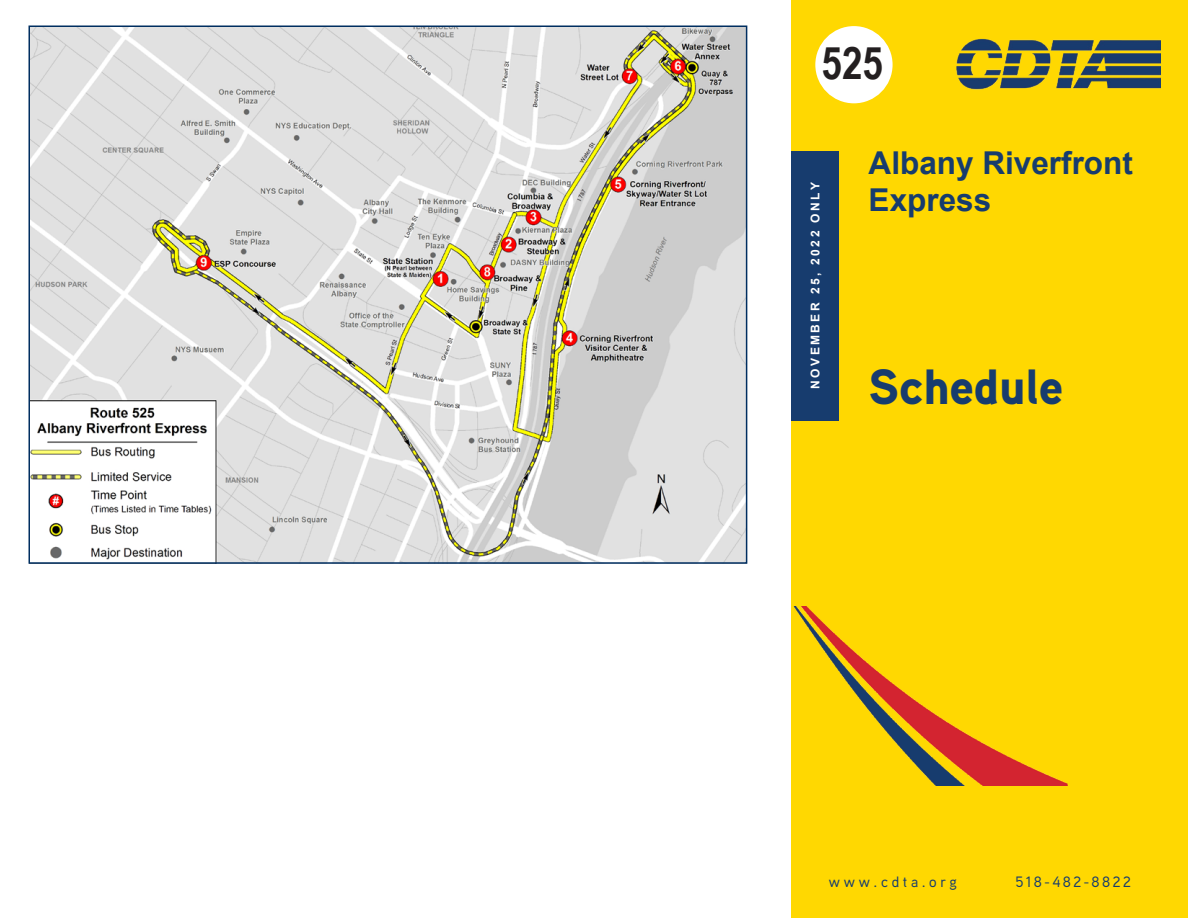
<style>
.page{position:relative;width:1188px;height:918px;background:#fff}
.page>*{position:absolute;margin:0;border:0;box-sizing:border-box;transform-origin:0 0}
.t1{font:900 49.5px "Aaux Pro";color:#173c6e}
.t2{font:700 45px "Arial Narrow";color:#231f20}
.t3{font:700 31.5px/37.8px "Arial";color:#173c6e}
.t4{font:500 15px "Aaux Next";letter-spacing:.24em;color:#173c6e}
.t5{font:500 15px "Aaux Next";letter-spacing:.15em;color:#173c6e}
.t6{font:700 12px "Arial";letter-spacing:.2em;color:#fff}
</style>
<div class="page">
<img style="left:31px;top:29px;width:713px;height:532px">
<div style="left:791px;top:0;width:397px;height:918px;background:#ffd801"></div>
<img style="left:956px;top:38px;width:205px;height:52px">
<div style="left:815px;top:26px;width:78px;height:77px;background:#fff;border-radius:50%"></div>
<div style="left:791px;top:151px;width:48px;height:270px;background:#173c6e"></div>
<img style="left:794px;top:607px;width:274px;height:179px">
<p class="t2" style="left:822px;top:29px;width:63px">525</p>
<p class="t6" style="left:807px;top:389px;width:208px;rotate:-90deg">NOVEMBER 25, 2022 ONLY</p>
<p class="t3" style="left:869px;top:145px;width:266px">Albany Riverfront<br>Express</p>
<p class="t1" style="left:869px;top:355px;width:196px">Schedule</p>
<p class="t4" style="left:829px;top:872px;width:129px">www.cdta.org</p>
<p class="t5" style="left:1016px;top:872px;width:117px">518-482-8822</p>
</div>
